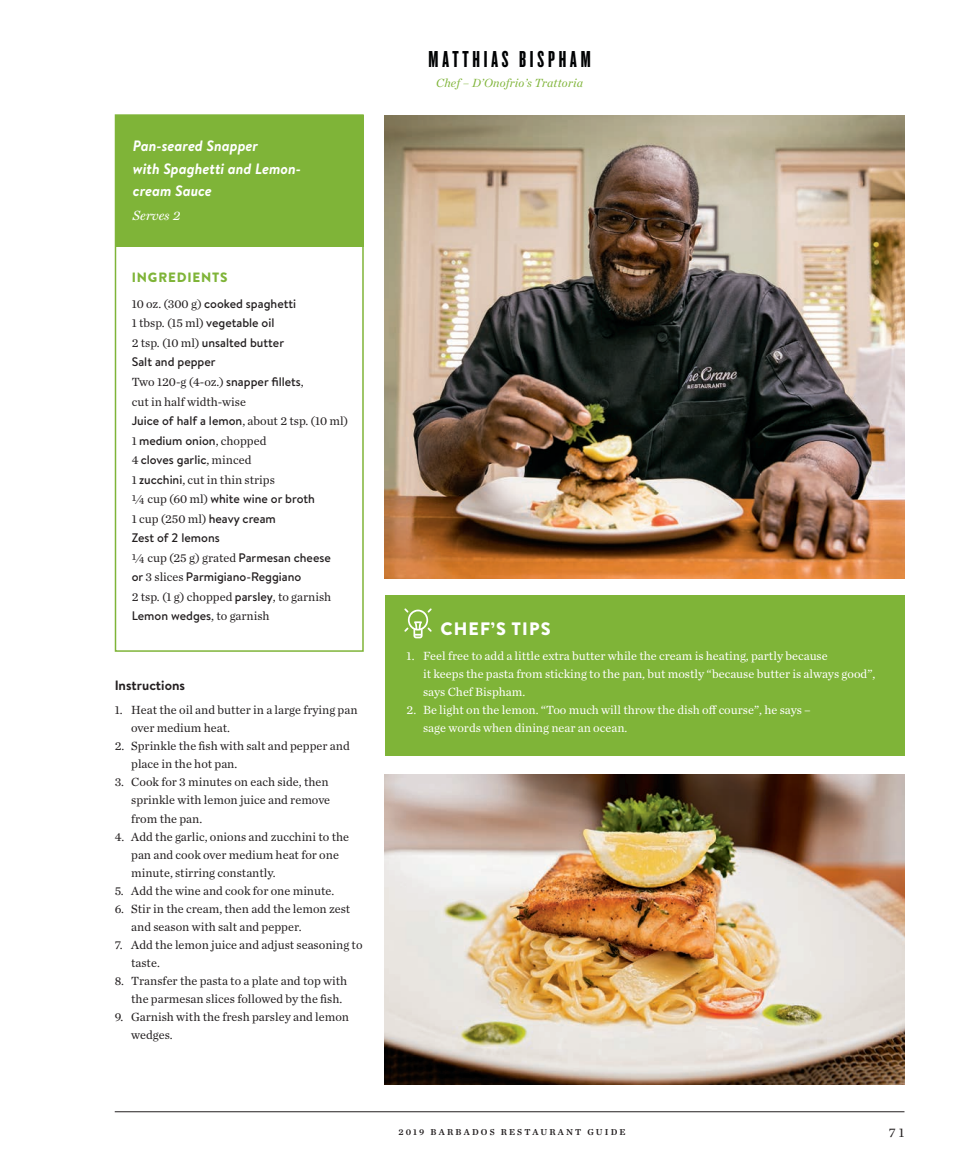
<style>
.page{position:relative;width:972px;height:1175px;background:#fff}
.page>*{position:absolute;margin:0;border:0;box-sizing:border-box;transform-origin:0 0}
.t1{font:24px "Knockout 67 Full Bantamwt";letter-spacing:.16em;color:#010203}
.t2{font:900 18px "Brandon Text";letter-spacing:.06em;color:#fff}
.t3{font:italic 700 15px/22.5px "Brandon Text";color:#fff}
.t4{font:700 13.5px "Brandon Text";color:#231f20}
.t5{font:900 13.5px "Brandon Text";letter-spacing:.06em;color:#7fb438}
.t6{font:italic 13.5px "Miller Text";color:#fff}
.t7{font:13.5px "Chronicle Text G1";color:#231f20}
.t8{font:12.3px/18px "Chronicle Text G1";color:#231f20}
.t9{font:500 12.3px/19.5px "Brandon Text";color:#231f20}
.t10{font:12.3px/18px "Chronicle Text G1";color:#fff}
.t11{font:italic 12px "Chronicle Deck";letter-spacing:.02em;color:#7fb438}
.t12{font:9px "Chronicle Text G1 Semi";letter-spacing:.24em;color:#231f20}
.s1{font-family:"Chronicle Text G1";font-weight:400}
.s2{font-family:"Brandon Text";font-weight:500}
</style>
<div class="page">
<hr style="left:115px;top:1111px;width:789px;height:1px;background:#231f20">
<div style="left:116px;top:115px;width:248px;height:132px;background:#7fb438"></div>
<div style="left:115px;top:114px;width:249px;height:538px;border:2px solid #7fb438"></div>
<div style="left:385px;top:595px;width:519px;height:160px;background:#7fb438"></div>
<img style="left:385px;top:116px;width:519px;height:462px">
<img style="left:385px;top:774px;width:519px;height:310px">
<svg style="left:404px;top:608px;width:28px;height:30px"></svg>
<p class="t3" style="left:133px;top:135px;width:170px">Pan-seared Snapper<br>with Spaghetti and Lemon&shy;cream Sauce</p>
<p class="t6" style="left:133px;top:208px;width:49px">Serves 2</p>
<p class="t5" style="left:132px;top:267px;width:97px">INGREDIENTS</p>
<p class="t9" style="left:132px;top:294px;width:166px"><span class="s1">10 oz. (300 g)</span> cooked spaghetti</p>
<p class="t8" style="left:132px;top:314px;width:144px">1 tbsp. (15 ml) <span class="s2">vegetable oil</span></p>
<p class="t9" style="left:132px;top:333px;width:154px"><span class="s1">2 tsp. (10 ml)</span> unsalted butter</p>
<p class="t9" style="left:132px;top:352px;width:85px">Salt and pepper</p>
<p class="t8" style="left:132px;top:371px;width:174px;line-height:19.5px">Two 120-g (4-oz.) <span class="s2">snapper fillets</span>, cut in half width-wise</p>
<p class="t9" style="left:132px;top:411px;width:218px">Juice of half a lemon<span class="s1">, about 2 tsp. (10 ml)</span></p>
<p class="t9" style="left:132px;top:430px;width:136px"><span class="s1">1</span> medium onion<span class="s1">, chopped</span></p>
<p class="t9" style="left:132px;top:450px;width:121px"><span class="s1">4</span> cloves garlic<span class="s1">, minced</span></p>
<p class="t8" style="left:132px;top:470px;width:145px">1 <span class="s2">zucchini</span>, cut in thin strips</p>
<p class="t9" style="left:132px;top:489px;width:185px"><span class="s1">¼ cup (60 ml)</span> white wine or broth</p>
<p class="t8" style="left:132px;top:509px;width:146px">1 cup (250 ml) <span class="s2">heavy cream</span></p>
<p class="t9" style="left:132px;top:528px;width:90px">Zest of 2 lemons</p>
<p class="t9" style="left:132px;top:547px;width:201px"><span class="s1">¼ cup (25 g) grated</span> Parmesan cheese or <span class="s1">3 slices</span> Parmigiano-Reggiano</p>
<p class="t8" style="left:132px;top:587px;width:201px">2 tsp. (1 g) chopped <span class="s2">parsley</span>, to garnish</p>
<p class="t9" style="left:132px;top:606px;width:139px">Lemon wedges<span class="s1">, to garnish</span></p>
<p class="t4" style="left:115px;top:675px;width:72px">Instructions</p>
<p class="t8" style="left:131px;top:700px;width:228px;text-indent:-16px">1. Heat the oil and butter in a large frying pan over medium heat.</p>
<p class="t8" style="left:131px;top:736px;width:220px;text-indent:-16px">2. Sprinkle the fish with salt and pepper and place in the hot pan.</p>
<p class="t8" style="left:131px;top:772px;width:201px;text-indent:-16px">3. Cook for 3 minutes on each side, then sprinkle with lemon juice and remove from the pan.</p>
<p class="t8" style="left:131px;top:826px;width:220px;text-indent:-16px">4. Add the garlic, onions and zucchini to the pan and cook over medium heat for one minute, stirring constantly.</p>
<p class="t8" style="left:115px;top:880px;width:221px">5. Add the wine and cook for one minute.</p>
<p class="t8" style="left:131px;top:898px;width:221px;text-indent:-16px">6. Stir in the cream, then add the lemon zest and season with salt and pepper.</p>
<p class="t8" style="left:131px;top:934px;width:233px;text-indent:-16px">7. Add the lemon juice and adjust seasoning to taste.</p>
<p class="t8" style="left:131px;top:970px;width:218px;text-indent:-16px">8. Transfer the pasta to a plate and top with the parmesan slices followed by the fish.</p>
<p class="t8" style="left:131px;top:1006px;width:219px;text-indent:-16px">9. Garnish with the fresh parsley and lemon wedges.</p>
<p class="t1" style="left:429px;top:45px;width:164px">MATTHIAS BISPHAM</p>
<p class="t11" style="left:436px;top:74px;width:148px">Chef – D’Onofrio’s Trattoria</p>
<p class="t2" style="left:440px;top:616px;width:112px">CHEF’S TIPS</p>
<p class="t10" style="left:423px;top:646px;width:454px;text-indent:-17px">1. Feel free to add a little extra butter while the cream is heating, partly because<br>it keeps the pasta from sticking to the pan, but mostly “because butter is always good”, says Chef Bispham.</p>
<p class="t10" style="left:423px;top:700px;width:389px;text-indent:-17px">2. Be light on the lemon. “Too much will throw the dish off course”, he says – sage words when dining near an ocean.</p>
<p class="t12" style="left:398px;top:1125px;width:229px">2019 BARBADOS RESTAURANT GUIDE</p>
<p class="t7" style="left:889px;top:1122px;width:17px">71</p>
</div>
